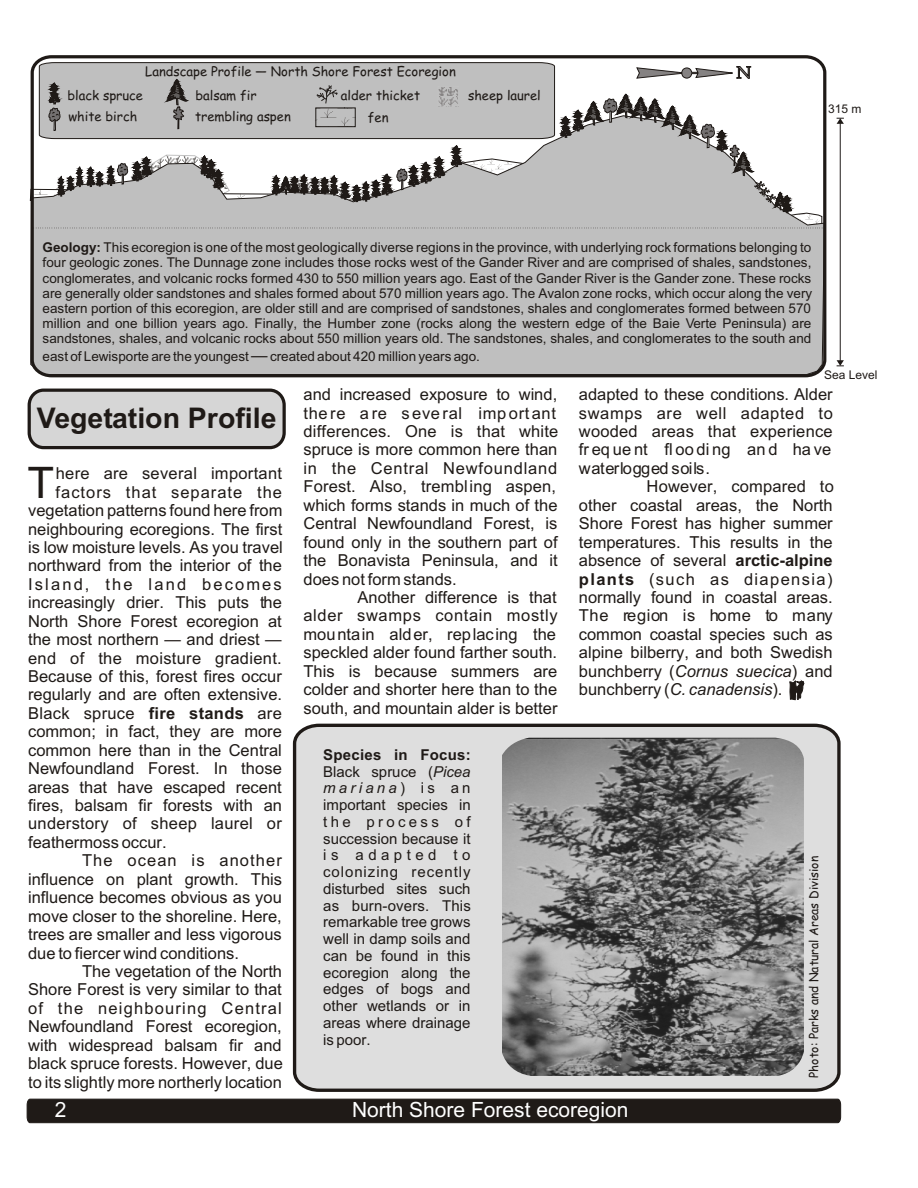
<style>
.page{position:relative;width:918px;height:1188px;background:#fff}
.page>*{position:absolute;margin:0;border:0;box-sizing:border-box;transform-origin:0 0}
.t1{font:43.5px "Arial";color:#1f1a17}
.t2{font:700 28.5px "Arial";color:#1f1a17}
.t3{font:21px "Arial";color:#fff}
.t4{font:16.5px/18.5px "Arial";color:#1f1a17;text-align:justify}
.t5{font:16.5px "Arial";letter-spacing:.04em;color:#1f1a17}
.t6{font:16.5px "Arial";letter-spacing:.035em;color:#1f1a17}
.t7{font:16.5px "Arial";letter-spacing:.05em;color:#1f1a17}
.t8{font:16.5px "Arial";letter-spacing:.085em;color:#1f1a17}
.t9{font:16.5px "Arial";letter-spacing:.06em;color:#1f1a17}
.t10{font:16.5px "Arial";letter-spacing:.13em;color:#1f1a17}
.t11{font:15px/16.8px "Arial";color:#1f1a17;text-align:justify}
.t12{font:13.5px/15.1px "Arial";color:#1f1a17;text-align:justify}
.t13{font:13.05px "Comic Sans MS";color:#1f1a17}
.t14{font:12px "Comic Sans MS";color:#1f1a17}
.t15{font:12px "Arial";color:#1f1a17}
.s1{font-weight:700}
.s2{font-size:16.5px}
.s3{font-style:italic}
</style>
<div class="page">
<svg style="left:789px;top:680px;width:15px;height:20px"></svg>
<svg style="left:27px;top:1099px;width:814px;height:24px;background:#201b18"></svg>
<div style="left:28px;top:389px;width:258px;height:60px;background:#d6d6d6;border:3px solid #1f1a17;border-radius:15px"></div>
<hr style="left:840px;top:121px;width:1px;height:242px;background:#1f1a17">
<svg style="left:837px;top:118px;width:7px;height:6px"></svg>
<svg style="left:837px;top:360px;width:7px;height:7px"></svg>
<svg style="left:292px;top:723px;width:549px;height:369px;background:#d2d2d2"></svg>
<img style="left:503px;top:738px;width:301px;height:338px">
<svg style="left:29px;top:55px;width:798px;height:323px"></svg>
<p class="t13" style="left:145px;top:65px;width:312px">Landscape Profile — North Shore Forest Ecoregion</p>
<p class="t13" style="left:68px;top:89px;width:77px">black spruce</p>
<p class="t13" style="left:68px;top:111px;width:70px">white birch</p>
<p class="t13" style="left:195px;top:89px;width:63px">balsam fir</p>
<p class="t13" style="left:195px;top:111px;width:97px">trembling aspen</p>
<p class="t13" style="left:341px;top:89px;width:81px">alder thicket</p>
<p class="t13" style="left:368px;top:111px;width:22px">fen</p>
<p class="t13" style="left:468px;top:89px;width:74px">sheep laurel</p>
<p class="t15" style="left:828px;top:105px;width:35px">315 m</p>
<p class="t12" style="left:43px;top:241px;width:771px"><span class="s1">Geology:</span> This ecoregion is one of the most geologically diverse regions in the province, with underlying rock formations belonging to four geologic zones. The Dunnage zone includes those rocks west of the Gander River and are comprised of shales, sandstones, conglomerates, and volcanic rocks formed 430 to 550 million years ago. East of the Gander River is the Gander zone. These rocks are generally older sandstones and shales formed about 570 million years ago. The Avalon zone rocks, which occur along the very eastern portion of this ecoregion, are older still and are comprised of sandstones, shales and conglomerates formed between 570 million and one billion years ago. Finally, the Humber zone (rocks along the western edge of the Baie Verte Peninsula) are sandstones, shales, and volcanic rocks about 550 million years old. The sandstones, shales, and conglomerates to the south and</p>
<p class="t12" style="left:43px;top:350px;width:439px">east of Lewisporte are the youngest <span class="s2">—</span> created about 420 million years ago.</p>
<p class="t15" style="left:824px;top:370px;width:55px">Sea Level</p>
<h2 class="t2" style="left:37px;top:407px;width:241px">Vegetation Profile</h2>
<p class="t4" style="left:304px;top:387px;width:255px">and increased exposure to wind,</p>
<p class="t4" style="left:579px;top:387px;width:255px">adapted to these conditions. Alder</p>
<p class="t6" style="left:304px;top:407px;width:254px">the re a re s eve ral imp ortant</p>
<p class="t4" style="left:304px;top:405px;width:531px;text-indent:275px">swamps are well adapted to differences. One is that white wooded areas that experience spruce is more common here than</p>
<p class="t4" style="left:579px;top:442px;width:254px">fr eq ue nt fl oo di ng an d ha ve</p>
<p class="t7" style="left:304px;top:462px;width:255px">in the Central Newfoundland</p>
<p class="t4" style="left:579px;top:460px;width:133px">waterlogged soils.</p>
<h1 class="t1" style="left:27px;top:466px;width:28px">T</h1>
<p class="t4" style="left:56px;top:466px;width:228px">here are several important</p>
<p class="t4" style="left:304px;top:479px;width:254px">Forest. Also, trembling aspen,</p>
<p class="t4" style="left:647px;top:479px;width:189px">However, compared to</p>
<p class="t9" style="left:56px;top:486px;width:228px">factors that separate the</p>
<p class="t4" style="left:304px;top:497px;width:256px">which forms stands in much of the</p>
<p class="t4" style="left:579px;top:497px;width:255px">other coastal areas, the North</p>
<p class="t4" style="left:28px;top:503px;width:256px">vegetation patterns found here from</p>
<p class="t4" style="left:304px;top:516px;width:255px">Central Newfoundland Forest, is</p>
<p class="t4" style="left:579px;top:516px;width:255px">Shore Forest has higher summer</p>
<p class="t4" style="left:28px;top:521px;width:256px">neighbouring ecoregions. The first</p>
<p class="t4" style="left:304px;top:534px;width:256px">found only in the southern part of</p>
<p class="t4" style="left:579px;top:534px;width:255px">temperatures. This results in the</p>
<p class="t4" style="left:28px;top:539px;width:256px">is low moisture levels. As you travel</p>
<p class="t4" style="left:304px;top:553px;width:256px">the Bonavista Peninsula, and it</p>
<p class="t4" style="left:579px;top:553px;width:255px">absence of several <span class="s1">arctic-alpine</span></p>
<p class="t4" style="left:28px;top:558px;width:255px">northward from the interior of the</p>
<p class="t4" style="left:304px;top:571px;width:155px">does not form stands.</p>
<p class="t8" style="left:579px;top:573px;width:255px"><span class="s1">plants</span> (such as diapensia)</p>
<p class="t10" style="left:28px;top:578px;width:255px">Island, the land becomes</p>
<p class="t4" style="left:358px;top:589px;width:201px">Another difference is that</p>
<p class="t4" style="left:579px;top:589px;width:255px">normally found in coastal areas.</p>
<p class="t4" style="left:28px;top:595px;width:255px">increasingly drier. This puts the<br>North Shore Forest ecoregion at</p>
<p class="t5" style="left:304px;top:609px;width:256px">alder swamps contain mostly</p>
<p class="t5" style="left:579px;top:609px;width:255px">The region is home to many</p>
<p class="t4" style="left:304px;top:626px;width:254px">mountain alder, replacing the</p>
<p class="t4" style="left:579px;top:626px;width:255px">common coastal species such as</p>
<p class="t4" style="left:28px;top:632px;width:255px">the most northern — and driest —</p>
<p class="t4" style="left:304px;top:645px;width:255px">speckled alder found farther south.</p>
<p class="t4" style="left:579px;top:645px;width:255px">alpine bilberry, and both Swedish</p>
<p class="t4" style="left:28px;top:650px;width:255px">end of the moisture gradient.<br>Because of this, forest fires occur</p>
<p class="t4" style="left:304px;top:663px;width:255px">This is because summers are</p>
<p class="t4" style="left:579px;top:663px;width:255px">bunchberry (<span class="s3">Cornus suecica</span>) and</p>
<p class="t4" style="left:304px;top:682px;width:255px">colder and shorter here than to the</p>
<p class="t4" style="left:579px;top:682px;width:205px">bunchberry (<span class="s3">C. canadensis</span>).</p>
<p class="t4" style="left:28px;top:687px;width:256px">regularly and are often extensive.<br>Black spruce</p>
<p class="t4" style="left:304px;top:700px;width:255px">south, and mountain alder is better</p>
<p class="t4" style="left:28px;top:705px;width:255px;text-indent:121px"><span class="s1">fire stands</span> are common; in fact, they are more common here than in the Central Newfoundland Forest. In those areas that have escaped recent fires, balsam fir forests with an understory of sheep laurel or feathermoss occur.</p>
<p class="t4" style="left:28px;top:853px;width:256px;text-indent:54px">The ocean is another influence on plant growth. This influence becomes obvious as you move closer to the shoreline. Here, trees are smaller and less vigorous due to fiercer wind conditions.</p>
<p class="t4" style="left:28px;top:963px;width:256px;text-indent:54px">The vegetation of the North Shore Forest is very similar to that of the neighbouring Central Newfoundland Forest ecoregion, with widespread balsam fir and black spruce forests. However, due to its slightly more northerly location</p>
<p class="t3" style="left:55px;top:1102px;width:13px">2</p>
<p class="t3" style="left:352px;top:1102px;width:278px">North Shore Forest ecoregion</p>
<p class="t11" style="left:323px;top:748px;width:149px"><span class="s1">Species in Focus:<br></span>Black spruce (<span class="s3">Picea mariana</span>) is an important species in the process of succession because it is adapted to colonizing recently disturbed sites such as burn-overs. This remarkable tree grows well in damp soils and can be found in this ecoregion along the edges of bogs and other wetlands or in areas where drainage is poor.</p>
<p class="t14" style="left:809px;top:1078px;width:223px;rotate:-90deg">Photo: Parks and Natural Areas Division</p>
</div>
